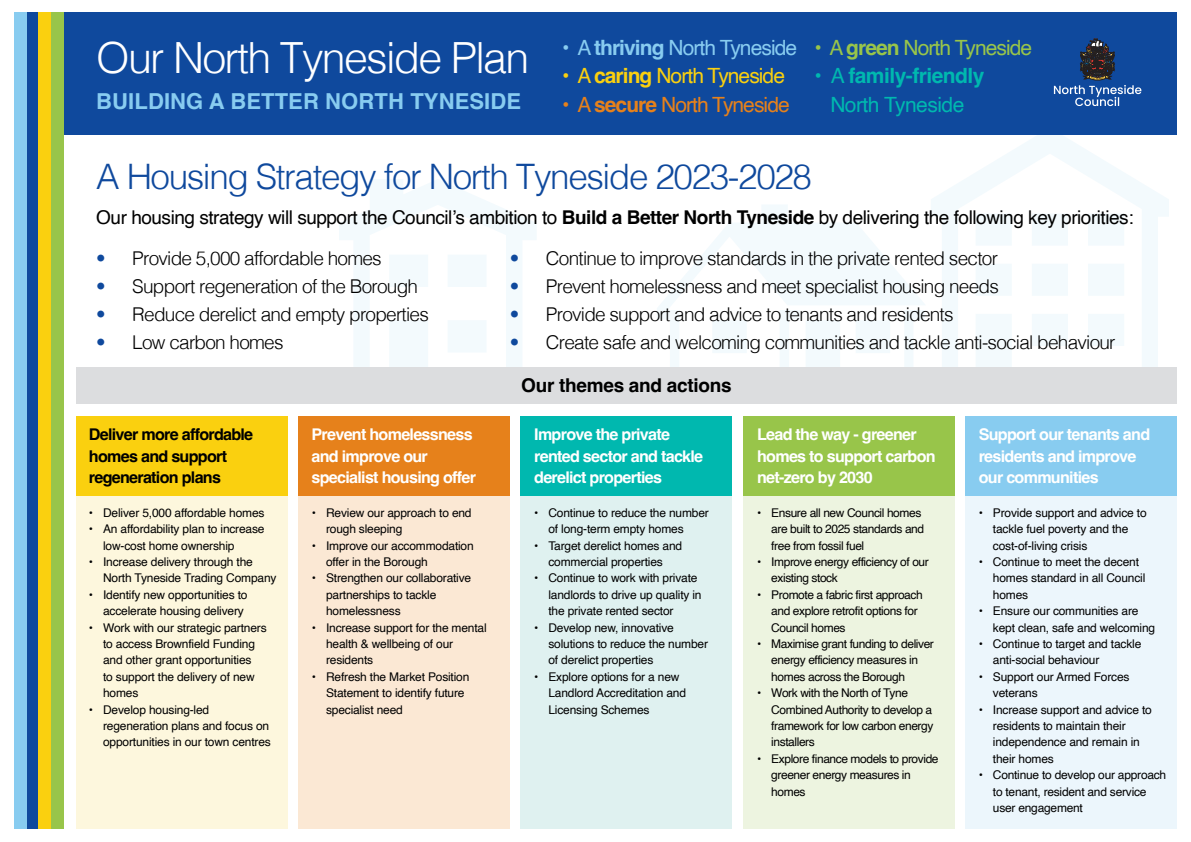
<style>
.page{position:relative;width:1191px;height:842px;background:#fff}
.page>*{position:absolute;margin:0;border:0;box-sizing:border-box;transform-origin:0 0}
.t1{font:300 43px "Helvetica";letter-spacing:-.04em;color:#fff}
.t2{font:300 35.1px "Helvetica";letter-spacing:-.04em;color:#0f499d}
.t3{font:700 22px "Helvetica";letter-spacing:.005em;color:#88ccf0}
.t4{font:21px "Helvetica";letter-spacing:-.045em;color:#88ccf0}
.t5{font:21px "Helvetica";letter-spacing:-.045em;color:#fad00f}
.t6{font:21px "Helvetica";letter-spacing:-.045em;color:#e6811b}
.t7{font:700 21px "Helvetica";letter-spacing:-.025em;color:#00b8af}
.t8{font:21px "Helvetica";letter-spacing:-.025em;color:#00b8af}
.t9{font:300 19px "Helvetica";letter-spacing:-.04em;color:#000}
.t10{font:19px "Helvetica";letter-spacing:-.025em;color:#000}
.t11{font:700 19px "Helvetica";letter-spacing:-.015em;color:#000}
.t12{font:700 16.1px/21.5px "Helvetica";letter-spacing:-.045em;color:#fff}
.t13{font:700 16.1px/21.5px "Helvetica";letter-spacing:-.045em;color:#000}
.t14{font:12px/16.4px "Helvetica";letter-spacing:-.015em;color:#000}
.t15{font:12px/16.4px "Helvetica";letter-spacing:-.035em;color:#000}
.s1{font-weight:700}
.s2{color:#98c54a}
.s3{font-weight:700;color:#98c54a}
.s4{font-weight:400}
.s5{color:#0f499d}
</style>
<div class="page">
<svg style="left:339px;top:179px;width:197px;height:188px"></svg>
<svg style="left:657px;top:205px;width:266px;height:162px"></svg>
<svg style="left:923px;top:135px;width:246px;height:232px"></svg>
<div style="left:63px;top:13px;width:1113px;height:122px;background:#0f499d"></div>
<div style="left:76px;top:367px;width:1100px;height:37px;background:#dcdddf"></div>
<div style="left:26px;top:13px;width:13px;height:816px;background:#0f499d"></div>
<div style="left:51px;top:13px;width:12px;height:816px;background:#98c54a"></div>
<div style="left:39px;top:13px;width:12px;height:816px;background:#fad00f"></div>
<div style="left:14px;top:13px;width:12px;height:816px;background:#88ccf0"></div>
<div style="left:76px;top:416px;width:212px;height:413px;background:#fdf7dd"></div>
<div style="left:76px;top:416px;width:212px;height:80px;background:#fad00f"></div>
<div style="left:298px;top:416px;width:212px;height:413px;background:#fbe8d4"></div>
<div style="left:298px;top:416px;width:212px;height:80px;background:#e6811b"></div>
<div style="left:520px;top:416px;width:212px;height:413px;background:#dff1f0"></div>
<div style="left:520px;top:416px;width:212px;height:80px;background:#00b8af"></div>
<div style="left:743px;top:416px;width:211px;height:413px;background:#edf4e0"></div>
<div style="left:743px;top:416px;width:211px;height:80px;background:#98c54a"></div>
<div style="left:965px;top:416px;width:211px;height:413px;background:#ecf6fc"></div>
<div style="left:965px;top:416px;width:211px;height:80px;background:#88ccf0"></div>
<svg style="left:1054px;top:39px;width:87px;height:67px"></svg>
<p class="t1" style="left:96px;top:40px;width:434px">Our North Tyneside Plan</p>
<p class="t3" style="left:96px;top:92px;width:426px">BUILDING A BETTER NORTH TYNESIDE</p>
<p class="t4" style="left:562px;top:39px;width:471px">• A <span class="s1">thriving</span> North Tyneside <span class="s2">• A</span> <span class="s3">green</span> <span class="s2">North Tyneside</span></p>
<p class="t5" style="left:562px;top:67px;width:224px">• A <span class="s1">caring</span> North Tyneside</p>
<p class="t7" style="left:814px;top:67px;width:172px"><span class="s4">• A</span> family-friendly</p>
<p class="t6" style="left:562px;top:96px;width:229px">• A <span class="s1">secure</span> North Tyneside</p>
<p class="t8" style="left:830px;top:96px;width:136px">North Tyneside</p>
<p class="t2" style="left:96px;top:162px;width:717px">A Housing Strategy for North Tyneside 2023-2028</p>
<p class="t10" style="left:96px;top:210px;width:1038px">Our housing strategy will support the Council’s ambition to <span class="s1">Build a Better North Tyneside</span> by delivering the following key priorities:</p>
<p class="t9" style="left:96px;top:250px;width:287px"><span class="s5">•</span> Provide 5,000 affordable homes</p>
<p class="t9" style="left:96px;top:278px;width:323px"><span class="s5">•</span> Support regeneration of the Borough</p>
<p class="t9" style="left:96px;top:306px;width:334px"><span class="s5">•</span> Reduce derelict and empty properties</p>
<p class="t9" style="left:96px;top:334px;width:189px"><span class="s5">•</span> Low carbon homes</p>
<p class="t9" style="left:510px;top:250px;width:489px"><span class="s5">•</span> Continue to improve standards in the private rented sector</p>
<p class="t9" style="left:510px;top:278px;width:490px"><span class="s5">•</span> Prevent homelessness and meet specialist housing needs</p>
<p class="t9" style="left:510px;top:306px;width:445px"><span class="s5">•</span> Provide support and advice to tenants and residents</p>
<p class="t9" style="left:510px;top:334px;width:607px"><span class="s5">•</span> Create safe and welcoming communities and tackle anti-social behaviour</p>
<p class="t13" style="left:89px;top:425px;width:166px">Deliver more affordable homes and support</p>
<p class="t13" style="left:89px;top:468px;width:134px">regeneration plans</p>
<p class="t14" style="left:89px;top:505px;width:177px">• Deliver 5,000 affordable homes</p>
<p class="t14" style="left:103px;top:522px;width:163px;text-indent:-14px">• An affordability plan to increase low-cost home ownership</p>
<p class="t14" style="left:103px;top:555px;width:175px;text-indent:-14px">• Increase delivery through the<br>North Tyneside Trading Company</p>
<p class="t14" style="left:89px;top:587px;width:160px">• Identify new opportunities to</p>
<p class="t14" style="left:103px;top:604px;width:142px">accelerate housing delivery</p>
<p class="t14" style="left:89px;top:620px;width:179px;text-align:center">• Work with our strategic partners to access Brownfield Funding<br>and other grant opportunities</p>
<p class="t14" style="left:103px;top:669px;width:153px">to support the delivery of new homes</p>
<p class="t14" style="left:89px;top:702px;width:122px">• Develop housing-led</p>
<p class="t14" style="left:103px;top:719px;width:169px">regeneration plans and focus on opportunities in our town centres</p>
<p class="t12" style="left:311px;top:425px;width:163px">Prevent homelessness and improve our</p>
<p class="t12" style="left:311px;top:468px;width:166px">specialist housing offer</p>
<p class="t14" style="left:326px;top:505px;width:147px;text-indent:-14px">• Review our approach to end rough sleeping</p>
<p class="t14" style="left:326px;top:538px;width:149px;text-indent:-14px">• Improve our accommodation offer in the Borough</p>
<p class="t14" style="left:326px;top:571px;width:147px;text-indent:-14px">• Strengthen our collaborative partnerships to tackle</p>
<p class="t14" style="left:326px;top:604px;width:76px">homelessness</p>
<p class="t14" style="left:326px;top:620px;width:162px;text-indent:-14px">• Increase support for the mental health &amp; wellbeing of our</p>
<p class="t14" style="left:326px;top:653px;width:49px">residents</p>
<p class="t14" style="left:326px;top:669px;width:145px;text-indent:-14px">• Refresh the Market Position<br>Statement to identify future specialist need</p>
<p class="t11" style="left:521px;top:377px;width:212px">Our themes and actions</p>
<p class="t12" style="left:534px;top:425px;width:170px">Improve the private rented sector and tackle derelict properties</p>
<p class="t14" style="left:548px;top:505px;width:162px;text-indent:-14px">• Continue to reduce the number of long-term empty homes</p>
<p class="t14" style="left:534px;top:538px;width:149px">• Target derelict homes and</p>
<p class="t14" style="left:548px;top:555px;width:116px">commercial properties</p>
<p class="t14" style="left:548px;top:571px;width:155px;text-indent:-14px">• Continue to work with private landlords to drive up quality in the private rented sector</p>
<p class="t14" style="left:534px;top:620px;width:141px">• Develop new, innovative</p>
<p class="t14" style="left:548px;top:637px;width:161px">solutions to reduce the number of derelict properties</p>
<p class="t14" style="left:534px;top:669px;width:147px">• Explore options for a new</p>
<p class="t14" style="left:548px;top:686px;width:139px">Landlord Accreditation and<br>Licensing Schemes</p>
<p class="t12" style="left:757px;top:425px;width:180px">Lead the way - greener homes to support carbon net-zero by 2030</p>
<p class="t15" style="left:771px;top:505px;width:154px;text-indent:-14px">• Ensure all new Council homes are built to 2025 standards and free from fossil fuel</p>
<p class="t15" style="left:771px;top:555px;width:159px;text-indent:-14px">• Improve energy efficiency of our existing stock</p>
<p class="t15" style="left:771px;top:587px;width:153px;text-indent:-14px">• Promote a fabric first approach and explore retrofit options for<br>Council homes</p>
<p class="t15" style="left:771px;top:637px;width:164px;text-indent:-14px">• Maximise grant funding to deliver energy efficiency measures in homes across the Borough</p>
<p class="t15" style="left:757px;top:686px;width:152px">• Work with the North of Tyne</p>
<p class="t14" style="left:771px;top:702px;width:164px;text-align:justify">Combined Authority to develop a framework for low carbon energy installers</p>
<p class="t15" style="left:771px;top:751px;width:169px;text-indent:-14px">• Explore finance models to provide greener energy measures in homes</p>
<p class="t12" style="left:978px;top:425px;width:173px">Support our tenants and residents and improve our communities</p>
<p class="t14" style="left:978px;top:505px;width:169px;text-align:center">• Provide support and advice to tackle fuel poverty and the</p>
<p class="t14" style="left:993px;top:538px;width:96px">cost-of-living crisis</p>
<p class="t14" style="left:993px;top:555px;width:154px;text-indent:-14px">• Continue to meet the decent homes standard in all Council homes</p>
<p class="t14" style="left:993px;top:604px;width:164px;text-indent:-14px">• Ensure our communities are kept clean, safe and welcoming</p>
<p class="t14" style="left:993px;top:637px;width:150px;text-indent:-14px">• Continue to target and tackle anti-social behaviour</p>
<p class="t14" style="left:978px;top:669px;width:152px">• Support our Armed Forces</p>
<p class="t14" style="left:993px;top:686px;width:46px">veterans</p>
<p class="t14" style="left:993px;top:702px;width:160px;text-indent:-14px">• Increase support and advice to residents to maintain their</p>
<p class="t14" style="left:993px;top:735px;width:148px">independence and remain in their homes</p>
<p class="t14" style="left:993px;top:768px;width:175px;text-indent:-14px">• Continue to develop our approach to tenant, resident and service user engagement</p>
</div>
